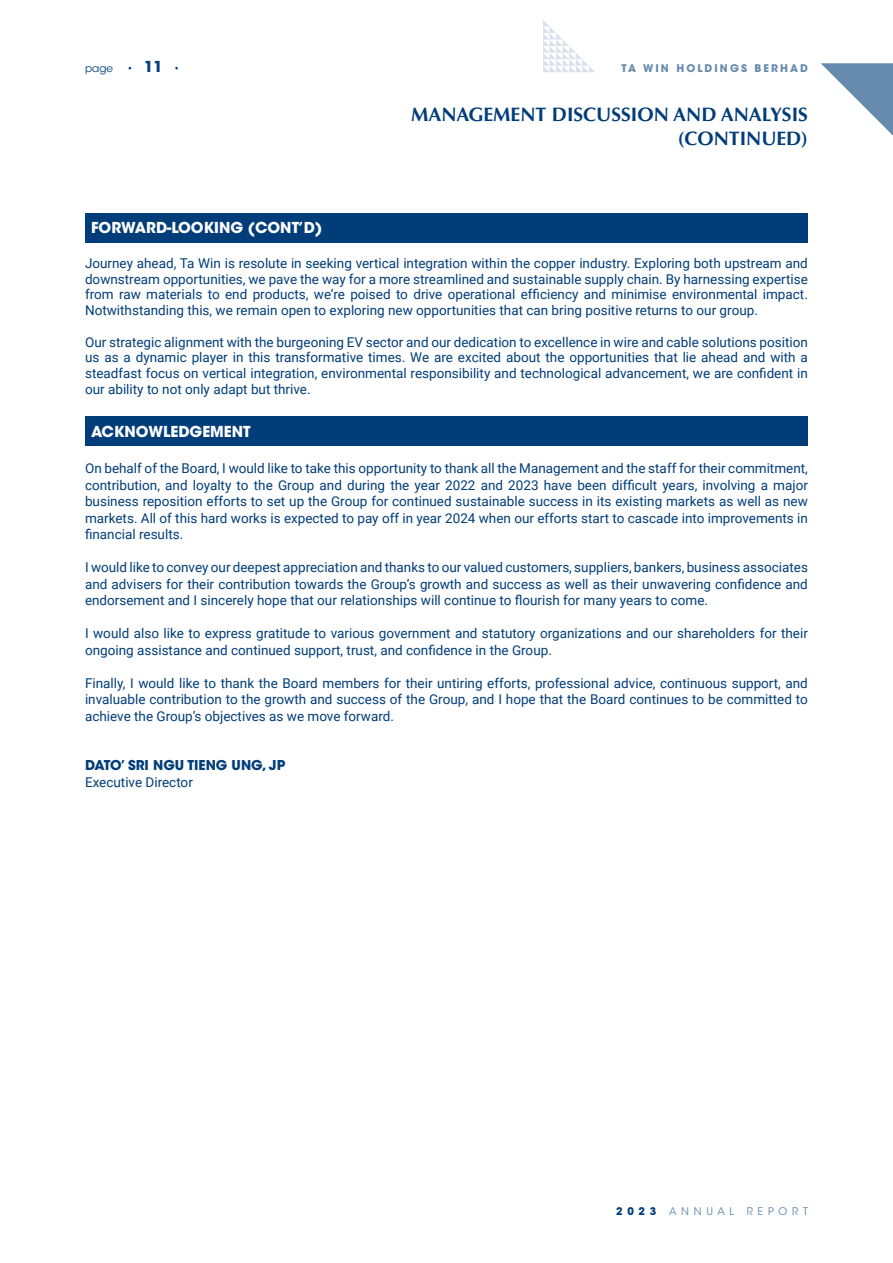
<style>
.page{position:relative;width:893px;height:1263px;background:#fff}
.page>*{position:absolute;margin:0;border:0;box-sizing:border-box;transform-origin:0 0}
.t1{font:700 19.5px/24px "Optima LT Std";color:#003d79;text-align:right}
.t2{font:700 15px "ITC Avant Garde Std";color:#fff}
.t3{font:13.5px/16.5px "Roboto";color:#003d79;text-align:justify}
.t4{font:700 13.5px "ITC Avant Garde Std";color:#003d79}
.t5{font:700 10.5px "ITC Avant Garde Std";letter-spacing:.2em;color:#668bae}
.t6{font:10.5px "ITC Avant Garde Std";letter-spacing:.45em;color:#668bae}
.t7{font:10.5px "ITC Avant Garde Std";color:#003d79}
.t8{font:700 10.5px "Roboto";color:#003d79}
.s1{font-family:"ITC Avant Garde Std";font-size:15px}
.s2{font-weight:700;color:#003d79}
</style>
<div class="page">
<svg style="left:543px;top:20px;width:52px;height:52px"></svg>
<svg style="left:821px;top:63px;width:72px;height:73px"></svg>
<div style="left:85px;top:213px;width:723px;height:29px;background:#003d79"></div>
<div style="left:85px;top:416px;width:723px;height:30px;background:#003d79"></div>
<p class="t7" style="left:85px;top:62px;width:30px">page</p>
<p class="t8" style="left:128px;top:61px;width:52px">• <span class="s1">11</span> •</p>
<p class="t5" style="left:621px;top:62px;width:188px">TA WIN HOL DIN GS BE RHAD</p>
<h1 class="t1" style="left:411px;top:102px;width:398px">MANAGEMENT DISCUSSION AND ANALYSIS (CONTINUED)</h1>
<p class="t2" style="left:91px;top:218px;width:92px">FO RWARD-LOO</p>
<p class="t2" style="left:204px;top:218px;width:120px">KING (CONT’D)</p>
<p class="t3" style="left:85px;top:255px;width:724px;line-height:15.8px">Journey ahead, Ta Win is resolute in seeking vertical integration within the copper industry. Exploring both upstream and downstream opportunities, we pave the way for a more streamlined and sustainable supply chain. By harnessing expertise from raw materials to end products, we’re poised to drive operational efficiency and minimise environmental impact.<br>Notwithstanding this, we remain open to exploring new opportunities that can bring positive returns to our group.</p>
<p class="t3" style="left:85px;top:333px;width:724px;line-height:15.8px">Our strategic alignment with the burgeoning EV sector and our dedication to excellence in wire and cable solutions position us as a dynamic player in this transformative times. We are excited about the opportunities that lie ahead and with a steadfast focus on vertical integration, environmental responsibility and technological advancement, we are confident in our ability to not only adapt but thrive.</p>
<p class="t2" style="left:91px;top:422px;width:161px">ACKNOWLEDGEMENT</p>
<p class="t3" style="left:85px;top:460px;width:724px">On behalf of the Board, I would like to take this opportunity to thank all the Management and the staff for their commitment, contribution, and loyalty to the Group and during the year 2022 and 2023 have been difficult years, involving a major business reposition efforts to set up the Group for continued sustainable success in its existing markets as well as new markets. All of this hard works is expected to pay off in year 2024 when our efforts start to cascade into improvements in financial results.</p>
<p class="t3" style="left:85px;top:559px;width:724px">I would like to convey our deepest appreciation and thanks to our valued customers, suppliers, bankers, business associates and advisers for their contribution towards the Group’s growth and success as well as their unwavering confidence and endorsement and I sincerely hope that our relationships will continue to flourish for many years to come.</p>
<p class="t3" style="left:85px;top:625px;width:724px">I would also like to express gratitude to various government and statutory organizations and our shareholders for their ongoing assistance and continued support, trust, and confidence in the Group.</p>
<p class="t3" style="left:85px;top:674px;width:724px">Finally, I would like to thank the Board members for their untiring efforts, professional advice, continuous support, and invaluable contribution to the growth and success of the Group, and I hope that the Board continues to be committed to achieve the Group’s objectives as we move forward.</p>
<p class="t4" style="left:85px;top:756px;width:202px">DATO’ SRI NGU TIENG UNG, JP</p>
<p class="t3" style="left:85px;top:773px;width:109px">Executive Director</p>
<p class="t6" style="left:616px;top:1205px;width:193px"><span class="s2">2023</span> ANNUAL REPORT</p>
</div>
